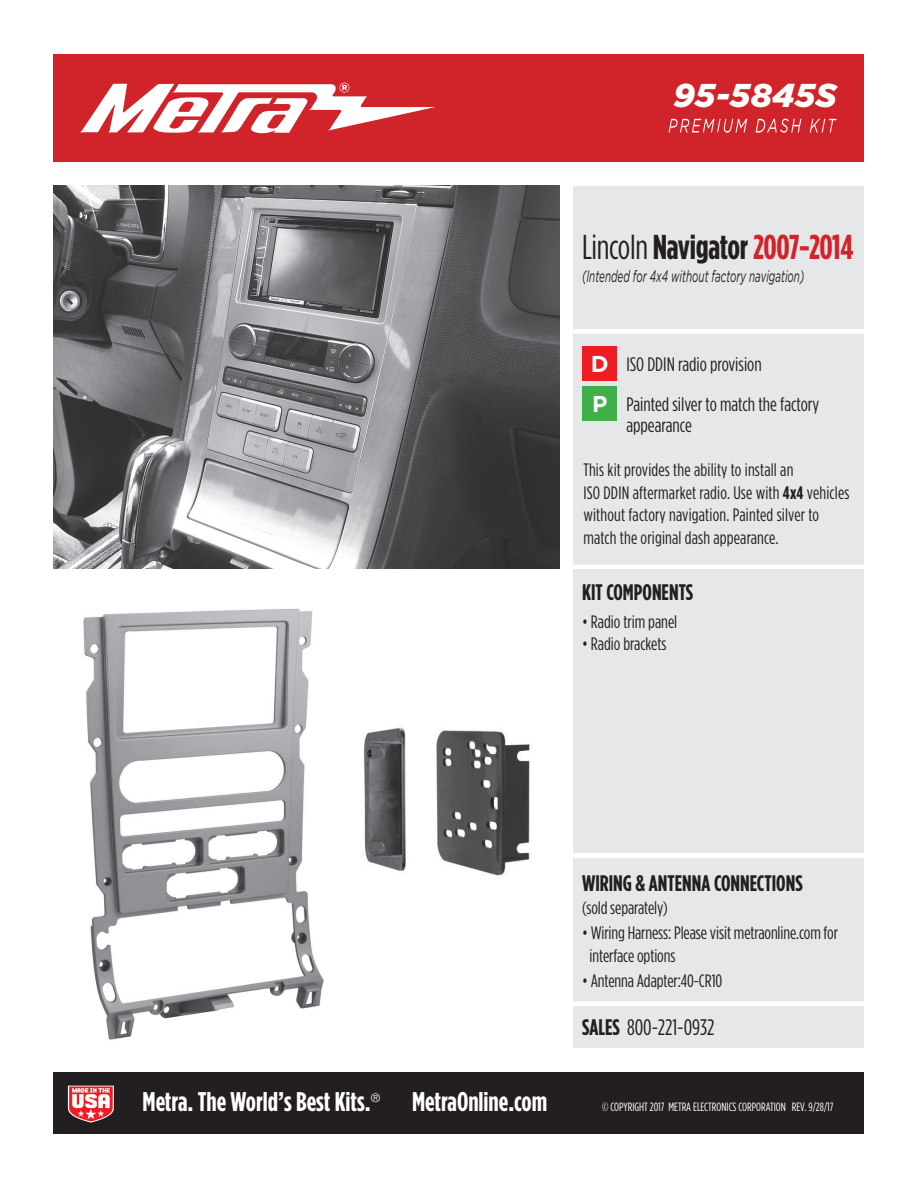
<style>
.page{position:relative;width:918px;height:1188px;background:#fff}
.page>*{position:absolute;margin:0;border:0;box-sizing:border-box;transform-origin:0 0}
.t1{font:700 34.5px "Gotham Condensed";letter-spacing:-.01em;color:#231f20}
.t2{font:italic 900 33px "Gotham";letter-spacing:.01em;color:#fff}
.t3{font:700 27px "Gotham Condensed";color:#fff}
.t4{font:700 22.95px/40.5px "Gotham";color:#fff}
.t5{font:700 22.5px "Gotham Condensed";color:#231f20}
.t6{font:22.5px "Gotham Condensed";color:#231f20}
.t7{font:19.5px/40.5px "Gotham Condensed";color:#231f20}
.t8{font:18px/22.5px "Gotham Condensed";color:#231f20}
.t9{font:italic 16.5px "Gotham";color:#231f20;scale:.6 1}
.t10{font:12px "Gotham Condensed";color:#fff}
.t11{font:300 12px "Helvetica Neue";color:#fff}
.s1{font-weight:400}
.s2{color:#d1232a}
.s3{font-weight:700}
</style>
<div class="page">
<div style="left:53px;top:1072px;width:810px;height:62px;background:#231f20"></div>
<img style="left:53px;top:186px;width:506px;height:382px">
<div style="left:53px;top:54px;width:810px;height:108px;background:#d1232a"></div>
<svg style="left:80px;top:83px;width:355px;height:51px"></svg>
<svg style="left:669px;top:119px;width:168px;height:14px"></svg>
<div style="left:573px;top:186px;width:290px;height:862px;background:#e6e7e9"></div>
<hr style="left:573px;top:329px;width:295px;height:4px;background:#fff">
<div style="left:583px;top:346px;width:34px;height:35px;background:#ee1d23"></div>
<div style="left:583px;top:387px;width:34px;height:34px;background:#40ae49"></div>
<hr style="left:572px;top:565px;width:294px;height:4px;background:#fff">
<svg style="left:67px;top:1085px;width:47px;height:38px;background:#d47679"></svg>
<div style="left:572px;top:853px;width:295px;height:5px;background:#fff"></div>
<hr style="left:572px;top:1002px;width:295px;height:4px;background:#fff">
<img style="left:83px;top:608px;width:241px;height:432px">
<img style="left:363px;top:727px;width:43px;height:144px">
<img style="left:436px;top:730px;width:94px;height:146px">
<h2 class="t2" style="left:674px;top:77px;width:165px">95-5845S</h2>
<h1 class="t1" style="left:582px;top:228px;width:273px"><span class="s1">Lincoln</span> Navigator<span class="s2">2007-2014</span></h1>
<p class="t9" style="left:582px;top:267px;width:372px">(Intended for 4x4 without factory navigation)</p>
<p class="t4" style="left:591px;top:343px;width:19px">D<br>P</p>
<p class="t7" style="left:626px;top:343px;width:194px">ISO DDIN radio provision<br>Painted silver to match the factory</p>
<p class="t7" style="left:626px;top:405px;width:67px">appearance</p>
<p class="t8" style="left:583px;top:458px;width:268px">This kit provides the ability to install an<br>ISO DDIN aftermarket radio. Use with <span class="s3">4x4</span> vehicles without factory navigation. Painted silver to match the original dash appearance.</p>
<p class="t5" style="left:582px;top:580px;width:113px">KIT COMPONENTS</p>
<p class="t8" style="left:582px;top:610px;width:97px">• Radio trim panel</p>
<p class="t8" style="left:582px;top:632px;width:86px">• Radio brackets</p>
<p class="t5" style="left:582px;top:871px;width:222px">WIRING &amp; ANTENNA CONNECTIONS</p>
<p class="t8" style="left:582px;top:896px;width:87px">(sold separately)</p>
<p class="t8" style="left:590px;top:921px;width:250px;text-indent:-8px">• Wiring Harness: Please visit metraonline.com for interface options</p>
<p class="t8" style="left:582px;top:969px;width:142px">• Antenna Adapter:40-CR10</p>
<p class="t6" style="left:582px;top:1015px;width:134px"><span class="s3">SALES</span> 800-221-0932</p>
<h3 class="t3" style="left:143px;top:1087px;width:230px">Metra. The World’s Best Kits.</h3>
<p class="t11" style="left:371px;top:1091px;width:11px">®</p>
<h3 class="t3" style="left:412px;top:1087px;width:137px">MetraOnline.com</h3>
<p class="t10" style="left:602px;top:1100px;width:233px">© COPYRIGHT 2017 METRA ELECTRONICS CORPORATION REV. 9/28/17</p>
</div>
